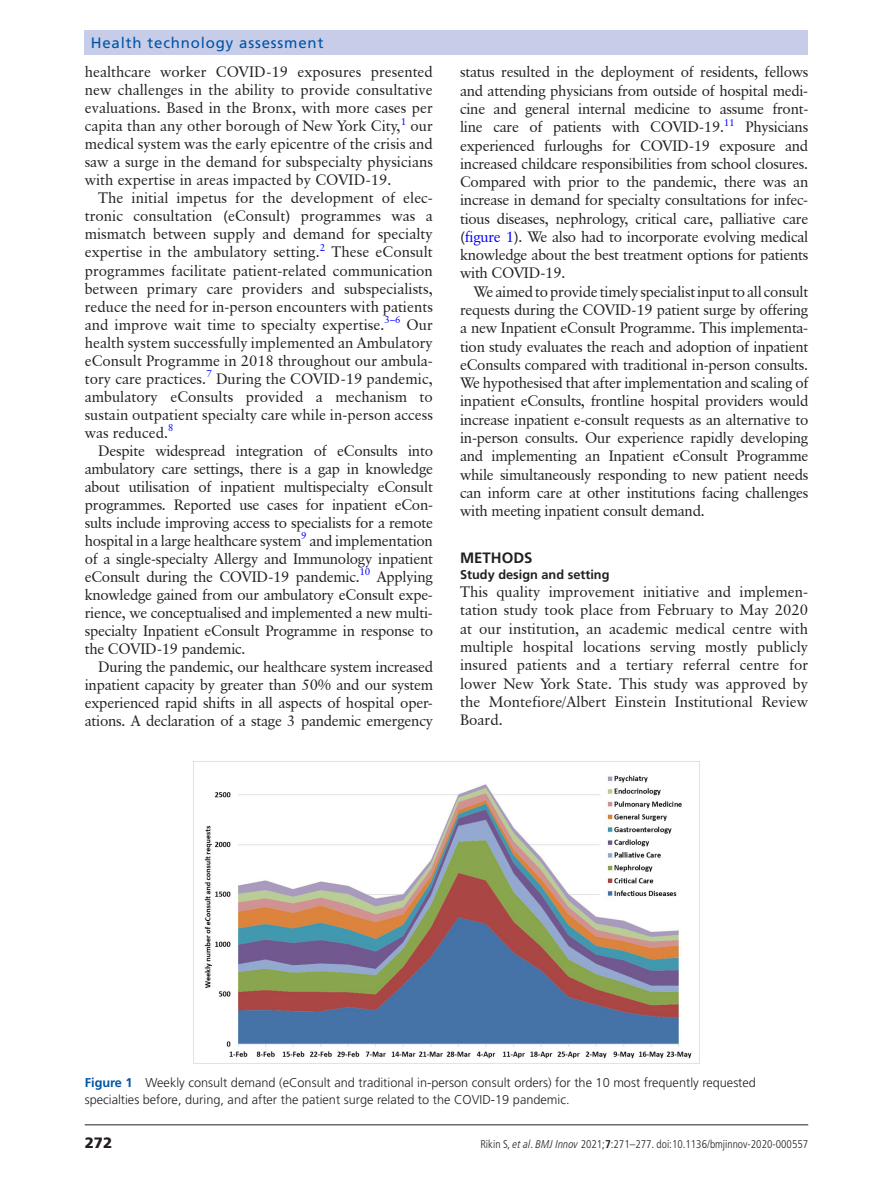
<style>
.page{position:relative;width:893px;height:1191px;background:#fff}
.page>*{position:absolute;margin:0;border:0;box-sizing:border-box;transform-origin:0 0}
.t1{font:15px/18px "Classical Garamond BT";letter-spacing:-.02em;color:#231f20;text-align:justify}
.t2{font:15px "Frutiger LT Std";letter-spacing:.055em;color:#0054a6}
.t3{font:700 15px "Frutiger LT Std";color:#231f20}
.t4{font:900 15px "Frutiger LT Std";color:#231f20}
.t5{font:300 12.75px/16.5px "Frutiger LT Std";color:#231f20}
.t6{font:700 12.75px "Frutiger LT Std";color:#231f20}
.t7{font:300 condensed 11.25px "Frutiger LT Pro";color:#231f20}
.t8{font:9.9px "Classical Garamond BT";color:#00f}
.s1{color:#00f}
.s2{font-weight:700;color:#0054a6}
.s3{font-style:italic}
.s4{font-weight:700}
</style>
<div class="page">
<hr style="left:85px;top:1124px;width:723px;height:1px;background:#231f20">
<div style="left:85px;top:30px;width:723px;height:24px;background:#c7cde8"></div>
<img style="left:193px;top:762px;width:507px;height:301px">
<p class="t2" style="left:91px;top:34px;width:234px">Health technology assessment</p>
<p class="t1" style="left:85px;top:63px;width:350px">healthcare worker COVID-19 exposures presented new challenges in the ability to provide consultative evaluations. Based in the Bronx, with more cases per capita than any other borough of New York City,</p>
<p class="t8" style="left:401px;top:115px;width:7px">1</p>
<p class="t1" style="left:85px;top:117px;width:350px;text-indent:326px">our medical system was the early epicentre of the crisis and saw a surge in the demand for subspecialty physicians with expertise in areas impacted by COVID-19.</p>
<p class="t1" style="left:85px;top:189px;width:350px;text-indent:14px">The initial impetus for the development of elec&shy;tronic consultation (eConsult) programmes was a mismatch between supply and demand for specialty expertise in the ambulatory setting.</p>
<p class="t8" style="left:320px;top:241px;width:7px">2</p>
<p class="t1" style="left:85px;top:243px;width:350px;text-indent:247px">These eConsult programmes facilitate patient-related communication between primary care providers and subspecialists, reduce the need for in-person encounters with patients and improve wait time to specialty expertise.</p>
<p class="t8" style="left:384px;top:313px;width:18px">3–6</p>
<p class="t1" style="left:85px;top:315px;width:350px;text-indent:322px">Our health system successfully implemented an Ambulatory eConsult Programme in 2018 throughout our ambula&shy;tory care practices.</p>
<p class="t8" style="left:206px;top:367px;width:7px">7</p>
<p class="t1" style="left:85px;top:369px;width:350px;text-indent:131px">During the COVID-19 pandemic, ambulatory eConsults provided a mechanism to sustain outpatient specialty care while in-person access was reduced.</p>
<p class="t8" style="left:168px;top:421px;width:7px">8</p>
<p class="t1" style="left:85px;top:441px;width:350px;text-indent:14px">Despite widespread integration of eConsults into ambulatory care settings, there is a gap in knowledge about utilisation of inpatient multispecialty eConsult programmes. Reported use cases for inpatient eCon&shy;sults include improving access to specialists for a remote hospital in a large healthcare system</p>
<p class="t8" style="left:301px;top:529px;width:7px">9</p>
<p class="t1" style="left:85px;top:531px;width:350px;text-indent:225px">and implementation of a single-specialty Allergy and Immunology inpatient eConsult during the COVID-19 pandemic.</p>
<p class="t8" style="left:360px;top:565px;width:12px">10</p>
<p class="t1" style="left:85px;top:567px;width:350px;text-indent:292px">Applying knowledge gained from our ambulatory eConsult expe&shy;rience, we conceptualised and implemented a new multi&shy;specialty Inpatient eConsult Programme in response to the COVID-19 pandemic.</p>
<p class="t1" style="left:85px;top:657px;width:350px;text-indent:14px">During the pandemic, our healthcare system increased inpatient capacity by greater than 50% and our system experienced rapid shifts in all aspects of hospital oper&shy;ations. A declaration of a stage 3 pandemic emergency</p>
<p class="t1" style="left:460px;top:63px;width:350px">status resulted in the deployment of residents, fellows and attending physicians from outside of hospital medi&shy;cine and general internal medicine to assume front&shy;line care of patients with COVID-19.</p>
<p class="t8" style="left:724px;top:116px;width:12px">11</p>
<p class="t1" style="left:460px;top:118px;width:350px;text-indent:285px">Physicians experienced furloughs for COVID-19 exposure and increased childcare responsibilities from school closures.<br>Compared with prior to the pandemic, there was an increase in demand for specialty consultations for infec&shy;tious diseases, nephrology, critical care, palliative care (<span class="s1">figure 1</span>). We also had to incorporate evolving medical knowledge about the best treatment options for patients with COVID-19.</p>
<p class="t1" style="left:460px;top:282px;width:350px;text-indent:14px">We aimed to provide timely specialist input to all consult requests during the COVID-19 patient surge by offering a new Inpatient eConsult Programme. This implementa&shy;tion study evaluates the reach and adoption of inpatient eConsults compared with traditional in-person consults.<br>We hypothesised that after implementation and scaling of inpatient eConsults, frontline hospital providers would increase inpatient e-consult requests as an alternative to in-person consults. Our experience rapidly developing and implementing an Inpatient eConsult Programme while simultaneously responding to new patient needs can inform care at other institutions facing challenges with meeting inpatient consult demand.</p>
<p class="t3" style="left:460px;top:549px;width:74px">METHODS</p>
<p class="t6" style="left:460px;top:567px;width:151px">Study design and setting</p>
<p class="t1" style="left:460px;top:582px;width:350px">This quality improvement initiative and implemen&shy;tation study took place from February to May 2020 at our institution, an academic medical centre with multiple hospital locations serving mostly publicly insured patients and a tertiary referral centre for lower New York State. This study was approved by the Montefiore/Albert Einstein Institutional Review Board.</p>
<p class="t5" style="left:85px;top:1075px;width:673px"><span class="s2">Figure 1</span> Weekly consult demand (eConsult and traditional in-person consult orders) for the 10 most frequently requested specialties before, during, and after the patient surge related to the COVID-19 pandemic.</p>
<p class="t4" style="left:85px;top:1133px;width:29px">272</p>
<p class="t7" style="left:480px;top:1137px;width:329px">Rikin S, <span class="s3">et al</span>. <span class="s3">BMJ Innov</span> 2021;<span class="s4">7</span>:271–277. doi:10.1136/bmjinnov-2020-000557</p>
</div>
